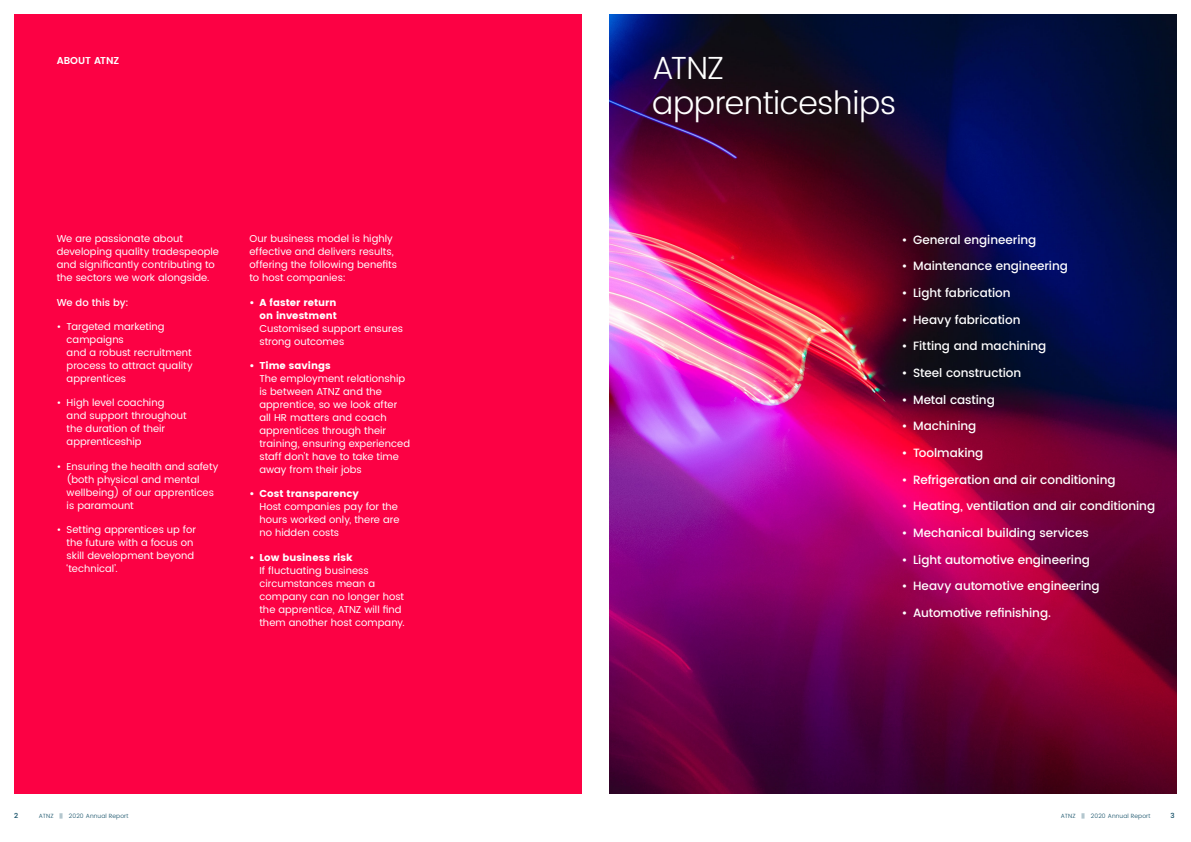
<style>
.page{position:relative;width:1191px;height:842px;background:#fff}
.page>*{position:absolute;margin:0;border:0;box-sizing:border-box;transform-origin:0 0}
.Main_headings{font:300 32px/35px "Poppins";letter-spacing:-.015em;color:#fff}
.t1{font:500 12px "Poppins";letter-spacing:-.005em;color:#fff}
.heading_11_5pt{font:10px/13px "Poppins";letter-spacing:.005em;color:#fff}
.body_8_5_white{font:500 10px "Poppins";color:#fff}
.heading_8_5pt{font:600 10px "Poppins";letter-spacing:-.005em;color:#fff}
.t2{font:500 7px "Poppins";color:#0e4b63}
.t3{font:300 6px "Poppins";letter-spacing:.02em;color:#0e4b63}
.s1{font-weight:700}
</style>
<div class="page">
<img style="left:609px;top:14px;width:567px;height:780px">
<div style="left:14px;top:14px;width:567px;height:780px;background:#fc0144"></div>
<p class="heading_8_5pt" style="left:57px;top:53px;width:64px">ABOUT ATNZ</p>
<p class="Main_headings" style="left:652px;top:51px;width:245px">ATNZ apprenticeships</p>
<p class="heading_11_5pt" style="left:57px;top:233px;width:164px">We are passionate about developing quality tradespeople and significantly contributing to the sectors we work alongside.</p>
<p class="body_8_5_white" style="left:57px;top:295px;width:73px">We do this by:</p>
<p class="heading_11_5pt" style="left:67px;top:320px;width:127px;text-indent:-10px">• Targeted marketing campaigns<br>and a robust recruitment process to attract quality apprentices</p>
<p class="heading_11_5pt" style="left:67px;top:397px;width:122px;text-indent:-10px">• High level coaching and support throughout the duration of their apprenticeship</p>
<p class="heading_11_5pt" style="left:67px;top:460px;width:153px;text-indent:-10px">• Ensuring the health and safety (both physical and mental wellbeing) of our apprentices is paramount</p>
<p class="heading_11_5pt" style="left:67px;top:523px;width:131px;text-indent:-10px">• Setting apprentices up for the future with a focus on skill development beyond ‘technical’.</p>
<p class="heading_11_5pt" style="left:249px;top:233px;width:149px">Our business model is highly effective and delivers results, offering the following benefits to host companies:</p>
<p class="heading_11_5pt" style="left:259px;top:296px;width:145px;text-indent:-10px"><span class="s1">• A faster return<br>on investment<br></span>Customised support ensures strong outcomes</p>
<p class="heading_11_5pt" style="left:259px;top:359px;width:152px;text-indent:-10px"><span class="s1">• Time savings<br></span>The employment relationship is between ATNZ and the apprentice, so we look after all HR matters and coach apprentices through their training, ensuring experienced staff don’t have to take time away from their jobs</p>
<p class="heading_11_5pt" style="left:259px;top:488px;width:141px;text-indent:-10px"><span class="s1">• Cost transparency<br></span>Host companies pay for the hours worked only, there are no hidden costs</p>
<p class="heading_11_5pt" style="left:259px;top:551px;width:147px;text-indent:-10px"><span class="s1">• Low business risk<br></span>If fluctuating business circumstances mean a company can no longer host the apprentice, ATNZ will find them another host company.</p>
<p class="t1" style="left:901px;top:231px;width:136px">• General engineering</p>
<p class="t1" style="left:901px;top:257px;width:168px">• Maintenance engineering</p>
<p class="t1" style="left:901px;top:284px;width:110px">• Light fabrication</p>
<p class="t1" style="left:901px;top:311px;width:120px">• Heavy fabrication</p>
<p class="t1" style="left:901px;top:337px;width:146px">• Fitting and machining</p>
<p class="t1" style="left:901px;top:364px;width:121px">• Steel construction</p>
<p class="t1" style="left:901px;top:391px;width:95px">• Metal casting</p>
<p class="t1" style="left:901px;top:417px;width:76px">• Machining</p>
<p class="t1" style="left:901px;top:444px;width:83px">• Toolmaking</p>
<p class="t1" style="left:901px;top:471px;width:215px">• Refrigeration and air conditioning</p>
<p class="t1" style="left:901px;top:497px;width:255px">• Heating, ventilation and air conditioning</p>
<p class="t1" style="left:901px;top:524px;width:188px">• Mechanical building services</p>
<p class="t1" style="left:901px;top:551px;width:190px">• Light automotive engineering</p>
<p class="t1" style="left:901px;top:577px;width:199px">• Heavy automotive engineering</p>
<p class="t1" style="left:901px;top:604px;width:151px">• Automotive refinishing.</p>
<p class="t2" style="left:14px;top:810px;width:6px">2</p>
<p class="t3" style="left:39px;top:811px;width:91px">ATNZ || 2020 Annual Report</p>
<p class="t3" style="left:1060px;top:811px;width:91px">ATNZ || 2020 Annual Report</p>
<p class="t2" style="left:1170px;top:810px;width:6px">3</p>
</div>
